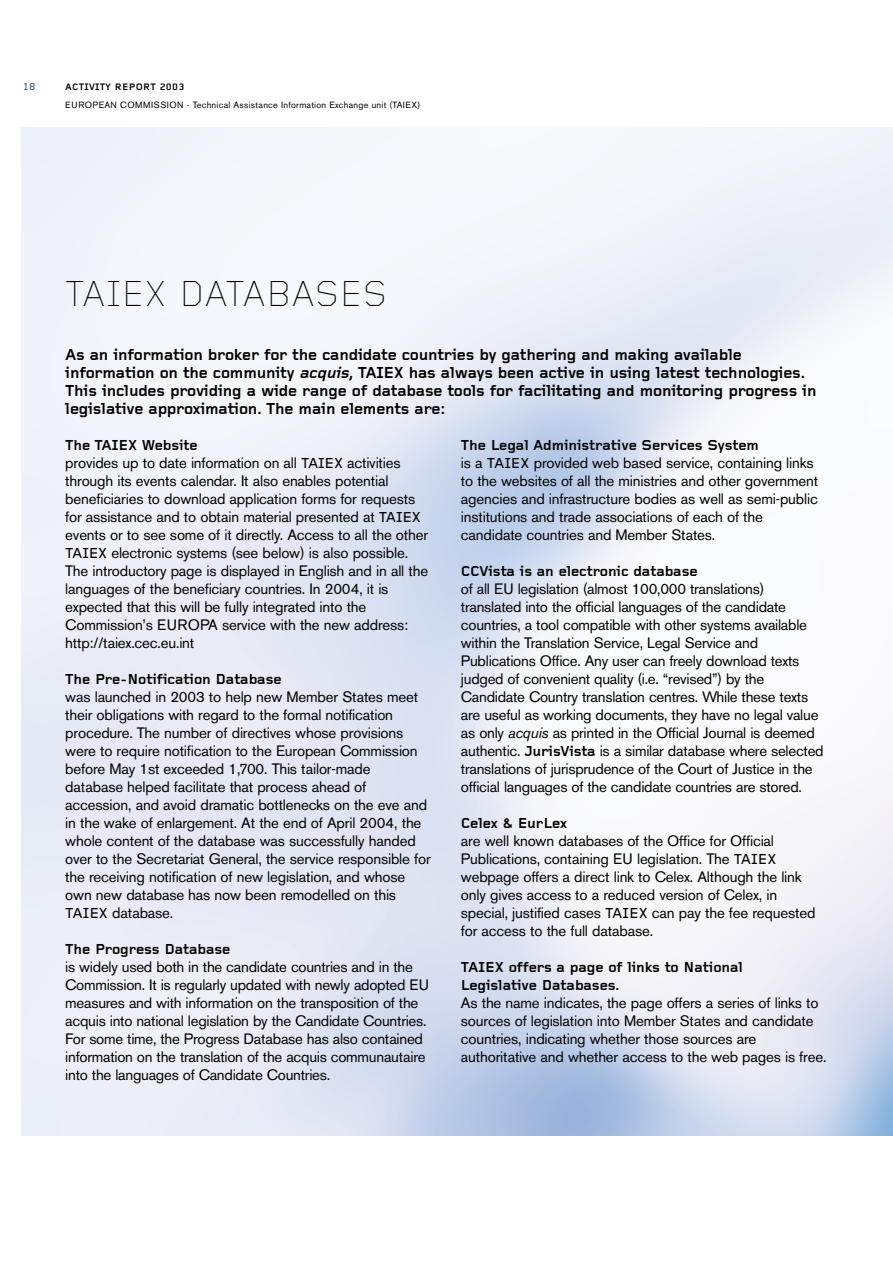
<style>
.page{position:relative;width:893px;height:1262px;background:#fff}
.page>*{position:absolute;margin:0;border:0;box-sizing:border-box;transform-origin:0 0}
.t1{font:300 37.5px "Foundry Gridnik";letter-spacing:.025em;color:#000}
.t2{font:700 16.5px/18px "Foundry Gridnik";letter-spacing:-.02em;color:#000}
.t3{font:15px/18px "Akzidenz Grotesk BE";letter-spacing:-.01em;color:#000}
.t4{font:700 15px/18px "Foundry Gridnik";letter-spacing:-.01em;color:#000}
.t5{font:500 10.5px "Foundry Gridnik";color:#26509b}
.t6{font:700 9.75px "Foundry Gridnik";letter-spacing:.03em;color:#000}
.t7{font:9px "Akzidenz Grotesk BE";letter-spacing:.03em;color:#000}
.s1{font-style:italic}
.s2{font-family:"Foundry Gridnik";font-weight:500}
.s3{font-family:"Foundry Gridnik";font-weight:700}
</style>
<div class="page">
<p class="t5" style="left:23px;top:83px;width:14px">18</p>
<p class="t6" style="left:65px;top:84px;width:120px">ACTIVITY REPORT 2003</p>
<p class="t7" style="left:65px;top:102px;width:356px">EUROPEAN COMMISSION - Technical Assistance Information Exchange unit (TAIEX)</p>
<h1 class="t1" style="left:65px;top:281px;width:323px">TAIEX DATABASES</h1>
<p class="t2" style="left:65px;top:347px;width:752px">As an information broker for the candidate countries by gathering and making available information on the community <span class="s1">acquis,</span>TAIEX has always been active in using latest technologies.<br>This includes providing a wide range of database tools for facilitating and monitoring progress in legislative approximation. The main elements are:</p>
<p class="t4" style="left:65px;top:438px;width:134px">The TAIEX Website</p>
<p class="t3" style="left:65px;top:455px;width:364px">provides up to date information on all <span class="s2">TAIEX</span> activities through its events calendar. It also enables potential beneficiaries to download application forms for requests for assistance and to obtain material presented at <span class="s2">TAIEX </span>events or to see some of it directly. Access to all the other <span class="s2">TAIEX</span> electronic systems (see below) is also possible.<br>The introductory page is displayed in English and in all the languages of the beneficiary countries. In 2004, it is expected that this will be fully integrated into the Commission’s EUROPA service with the new address: http://taiex.cec.eu.int</p>
<p class="t4" style="left:65px;top:672px;width:218px">The Pre-Notification Database</p>
<p class="t3" style="left:65px;top:689px;width:367px">was launched in 2003 to help new Member States meet their obligations with regard to the formal notification procedure. The number of directives whose provisions were to require notification to the European Commission before May 1st exceeded 1,700. This tailor-made database helped facilitate that process ahead of accession, and avoid dramatic bottlenecks on the eve and in the wake of enlargement. At the end of April 2004, the whole content of the database was successfully handed over to the Secretariat General, the service responsible for the receiving notification of new legislation, and whose own new database has now been remodelled on this <span class="s2">TAIEX</span> database.</p>
<p class="t4" style="left:65px;top:942px;width:167px">The Progress Database</p>
<p class="t3" style="left:65px;top:959px;width:365px">is widely used both in the candidate countries and in the Commission. It is regularly updated with newly adopted EU measures and with information on the transposition of the acquis into national legislation by the Candidate Countries.<br>For some time, the Progress Database has also contained information on the translation of the acquis communautaire into the languages of Candidate Countries.</p>
<p class="t4" style="left:461px;top:438px;width:299px">The Legal Administrative Services System</p>
<p class="t3" style="left:461px;top:455px;width:359px">is a <span class="s2">TAIEX</span> provided web based service, containing links to the websites of all the ministries and other government agencies and infrastructure bodies as well as semi-public institutions and trade associations of each of the candidate countries and Member States.</p>
<p class="t4" style="left:461px;top:564px;width:238px">CCVista is an electronic database</p>
<p class="t3" style="left:461px;top:581px;width:364px">of all EU legislation (almost 100,000 translations) translated into the official languages of the candidate countries, a tool compatible with other systems available within the Translation Service, Legal Service and Publications Office. Any user can freely download texts judged of convenient quality (i.e. “revised”) by the Candidate Country translation centres. While these texts are useful as working documents, they have no legal value as only <span class="s1">acquis</span> as printed in the Official Journal is deemed authentic. <span class="s3">JurisVista</span> is a similar database where selected translations of jurisprudence of the Court of Justice in the official languages of the candidate countries are stored.</p>
<p class="t4" style="left:461px;top:816px;width:108px">Celex &amp; EurLex</p>
<p class="t3" style="left:461px;top:833px;width:356px">are well known databases of the Office for Official Publications, containing EU legislation. The <span class="s2">TAIEX </span>webpage offers a direct link to Celex. Although the link only gives access to a reduced version of Celex, in special, justified cases <span class="s2">TAIEX</span> can pay the fee requested for access to the full database.</p>
<p class="t4" style="left:461px;top:960px;width:283px">TAIEX offers a page of links to National<br>Legislative Databases.</p>
<p class="t3" style="left:461px;top:995px;width:367px">As the name indicates, the page offers a series of links to sources of legislation into Member States and candidate countries, indicating whether those sources are authoritative and whether access to the web pages is free.</p>
</div>
